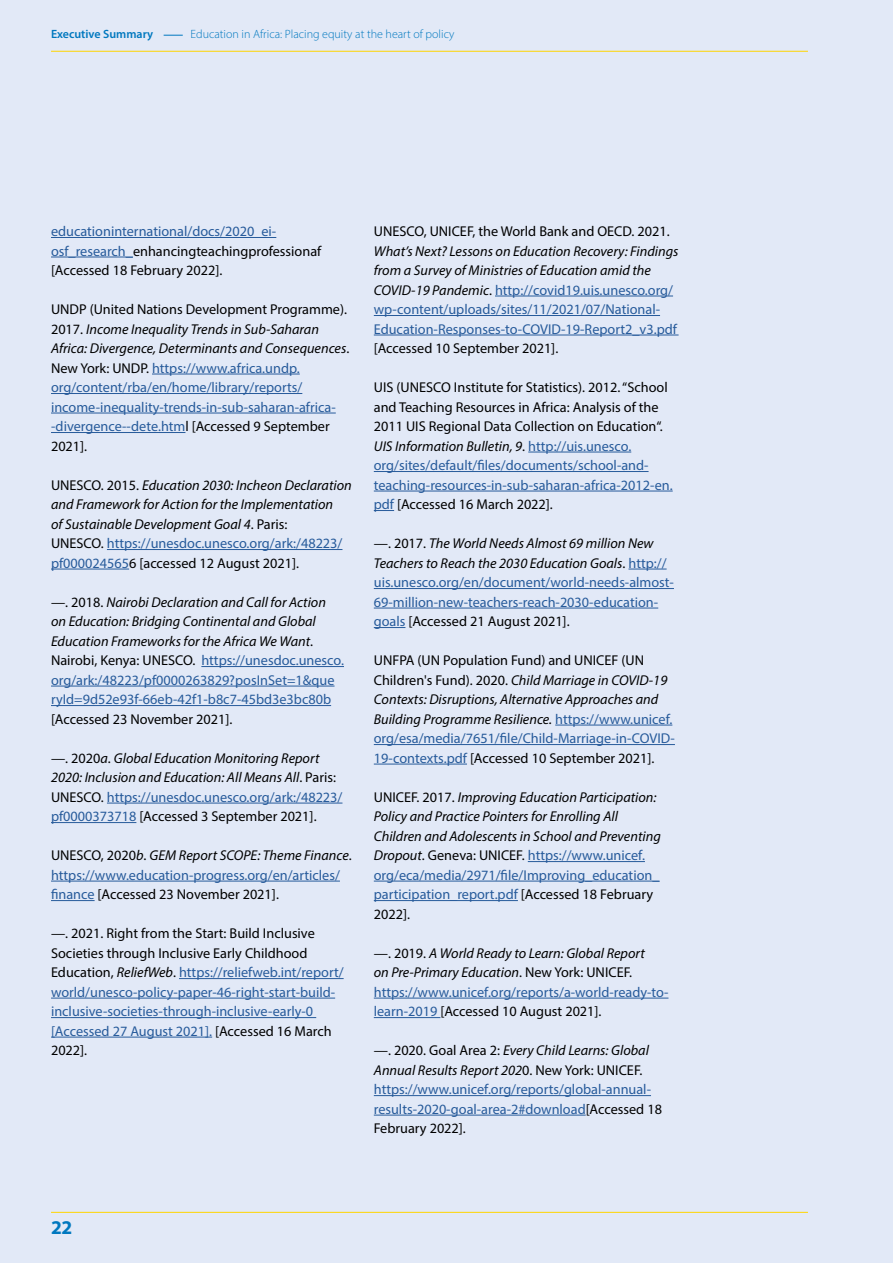
<style>
.page{position:relative;width:893px;height:1263px;background:#e2e9f7}
.page>*{position:absolute;margin:0;border:0;box-sizing:border-box;transform-origin:0 0}
.t1{font:700 19.5px "Myriad Pro";color:#0078bf}
.t2{font:14.25px/19.5px "Myriad Pro";color:#275b9b}
.t3{font:italic 14.25px/19.5px "Myriad Pro";color:#000}
.t4{font:14.25px/19.5px "Myriad Pro";color:#000}
.t5{font:300 12px "Myriad Pro";color:#0078bf}
.t6{font:600 12px "Myriad Pro";color:#0078bf}
.s1{color:#275b9b}
.s2{color:#000}
.s3{font-style:italic;color:#000}
.s4{font-style:normal}
.s5{font-style:normal;color:#275b9b}
.s6{font-style:italic}
</style>
<div class="page">
<hr style="left:51px;top:237px;width:225px;height:1px;background:#275b9b">
<hr style="left:51px;top:257px;width:82px;height:1px;background:#275b9b">
<hr style="left:152px;top:374px;width:148px;height:1px;background:#275b9b">
<hr style="left:51px;top:393px;width:251px;height:1px;background:#275b9b">
<hr style="left:51px;top:413px;width:285px;height:1px;background:#275b9b">
<hr style="left:51px;top:432px;width:134px;height:1px;background:#275b9b">
<hr style="left:107px;top:549px;width:235px;height:1px;background:#275b9b">
<hr style="left:51px;top:569px;width:78px;height:1px;background:#275b9b">
<hr style="left:201px;top:666px;width:143px;height:1px;background:#275b9b">
<hr style="left:51px;top:686px;width:284px;height:1px;background:#275b9b">
<hr style="left:51px;top:705px;width:280px;height:1px;background:#275b9b">
<hr style="left:107px;top:803px;width:235px;height:1px;background:#275b9b">
<hr style="left:51px;top:822px;width:85px;height:1px;background:#275b9b">
<hr style="left:51px;top:881px;width:289px;height:1px;background:#275b9b">
<hr style="left:51px;top:900px;width:44px;height:1px;background:#275b9b">
<hr style="left:179px;top:978px;width:165px;height:1px;background:#275b9b">
<hr style="left:51px;top:998px;width:284px;height:1px;background:#275b9b">
<hr style="left:51px;top:1017px;width:265px;height:1px;background:#275b9b">
<hr style="left:51px;top:1037px;width:161px;height:1px;background:#275b9b">
<hr style="left:495px;top:296px;width:178px;height:1px;background:#275b9b">
<hr style="left:374px;top:315px;width:286px;height:1px;background:#275b9b">
<hr style="left:374px;top:335px;width:305px;height:1px;background:#275b9b">
<hr style="left:528px;top:452px;width:103px;height:1px;background:#275b9b">
<hr style="left:374px;top:471px;width:275px;height:1px;background:#275b9b">
<hr style="left:374px;top:491px;width:299px;height:1px;background:#275b9b">
<svg style="left:374px;top:510px;width:20px;height:1px"></svg>
<hr style="left:628px;top:569px;width:39px;height:1px;background:#275b9b">
<hr style="left:374px;top:588px;width:300px;height:1px;background:#275b9b">
<hr style="left:374px;top:608px;width:284px;height:1px;background:#275b9b">
<hr style="left:374px;top:627px;width:31px;height:1px;background:#275b9b">
<hr style="left:555px;top:725px;width:117px;height:1px;background:#275b9b">
<hr style="left:374px;top:744px;width:301px;height:1px;background:#275b9b">
<hr style="left:374px;top:764px;width:93px;height:1px;background:#275b9b">
<hr style="left:528px;top:861px;width:117px;height:1px;background:#275b9b">
<hr style="left:374px;top:881px;width:286px;height:1px;background:#275b9b">
<hr style="left:374px;top:900px;width:144px;height:1px;background:#275b9b">
<hr style="left:374px;top:998px;width:294px;height:1px;background:#275b9b">
<hr style="left:374px;top:1017px;width:66px;height:1px;background:#275b9b">
<hr style="left:374px;top:1095px;width:277px;height:1px;background:#275b9b">
<hr style="left:374px;top:1115px;width:212px;height:1px;background:#275b9b">
<svg style="left:164px;top:35px;width:19px;height:1px"></svg>
<hr style="left:51px;top:1212px;width:757px;height:1px;background:#ffd500">
<hr style="left:51px;top:51px;width:757px;height:1px;background:#ffd500">
<p class="t6" style="left:51px;top:27px;width:104px">Executive Summary</p>
<p class="t5" style="left:191px;top:27px;width:265px">Education in Africa: Placing equity at the heart of policy</p>
<p class="t4" style="left:51px;top:221px;width:272px"><span class="s1">educationinternational/docs/2020_ei&shy;osf_research_</span>enhancingteachingprofessionaf [Accessed 18 February 2022].</p>
<p class="t2" style="left:51px;top:299px;width:300px"><span class="s2">UNDP (United Nations Development Programme).<br>2017.</span> <span class="s3">Income Inequality Trends in Sub-Saharan Africa: Divergence, Determinants and Consequences</span><span class="s2">.<br>New York: UNDP.</span> https://www.africa.undp. org/content/rba/en/home/library/reports/ income-inequality-trends-in-sub-saharan-africa--divergence--dete.htm<span class="s2">l [Accessed 9 September 2021].</span></p>
<p class="t3" style="left:51px;top:475px;width:302px"><span class="s4">UNESCO. 2015.</span> Education 2030: Incheon Declaration and Framework for Action for the Implementation<br>of Sustainable Development Goal 4<span class="s4">. Paris:<br>UNESCO.</span> <span class="s5">https://unesdoc.unesco.org/ark:/48223/ pf000024565</span><span class="s4">6 [accessed 12 August 2021].</span></p>
<p class="t3" style="left:51px;top:592px;width:294px"><span class="s4">—. 2018.</span> Nairobi Declaration and Call for Action on Education: Bridging Continental and Global Education Frameworks for the Africa We Want<span class="s4">.<br>Nairobi, Kenya: UNESCO.</span> <span class="s5">https://unesdoc.unesco. org/ark:/48223/pf0000263829?posInSet=1&amp;que ryId=9d52e93f-66eb-42f1-b8c7-45bd3e3bc80b</span></p>
<p class="t4" style="left:51px;top:709px;width:183px">[Accessed 23 November 2021].</p>
<p class="t3" style="left:51px;top:748px;width:293px"><span class="s4">—. 2020</span>a<span class="s4">.</span> Global Education Monitoring Report 2020: Inclusion and Education: All Means All<span class="s4">. Paris:<br>UNESCO.</span> <span class="s5">https://unesdoc.unesco.org/ark:/48223/ pf0000373718</span> <span class="s4">[Accessed 3 September 2021].</span></p>
<p class="t2" style="left:51px;top:845px;width:302px"><span class="s2">UNESCO, 2020</span><span class="s3">b</span><span class="s2">.</span> <span class="s3">GEM Report SCOPE: Theme Finance</span><span class="s2">. </span>https://www.education-progress.org/en/articles/ finance <span class="s2">[Accessed 23 November 2021].</span></p>
<p class="t2" style="left:51px;top:923px;width:294px"><span class="s2">—. 2021. Right from the Start: Build Inclusive Societies through Inclusive Early Childhood Education,</span> <span class="s3">ReliefWeb</span><span class="s2">.</span> https://reliefweb.int/report/ world/unesco-policy-paper-46-right-start-build&shy;inclusive-societies-through-inclusive-early-0 [Accessed 27 August 2021]. <span class="s2">[Accessed 16 March 2022].</span></p>
<p class="t4" style="left:374px;top:221px;width:297px">UNESCO, UNICEF, the World Bank and OECD. 2021.</p>
<p class="t2" style="left:374px;top:241px;width:306px"><span class="s3">What’s Next? Lessons on Education Recovery: Findings from a Survey of Ministries of Education amid the COVID-19 Pandemic</span><span class="s2">.</span> http://covid19.uis.unesco.org/ wp-content/uploads/sites/11/2021/07/National-Education-Responses-to-COVID-19-Report2_v3.pdf</p>
<p class="t4" style="left:374px;top:338px;width:186px">[Accessed 10 September 2021].</p>
<p class="t4" style="left:374px;top:377px;width:300px">UIS (UNESCO Institute for Statistics). 2012. “School and Teaching Resources in Africa: Analysis of the 2011 UIS Regional Data Collection on Education“.<br><span class="s6">UIS Information Bulletin, 9</span>. <span class="s1">http://uis.unesco. org/sites/default/files/documents/school-and&shy;teaching-resources-in-sub-saharan-africa-2012-en. pdf</span> [Accessed 16 March 2022].</p>
<p class="t2" style="left:374px;top:533px;width:302px"><span class="s2">—. 2017.</span> <span class="s3">The World Needs Almost 69 million New Teachers to Reach the 2030 Education Goals</span><span class="s2">.</span> http:// uis.unesco.org/en/document/world-needs-almost-69-million-new-teachers-reach-2030-education&shy;goals <span class="s2">[Accessed 21 August 2021].</span></p>
<p class="t3" style="left:374px;top:650px;width:303px"><span class="s4">UNFPA (UN Population Fund) and UNICEF (UN Children's Fund). 2020.</span> Child Marriage in COVID-19<br>Contexts: Disruptions, Alternative Approaches and Building Programme Resilience. <span class="s5">https://www.unicef. org/esa/media/7651/file/Child-Marriage-in-COVID-19-contexts.pdf</span> <span class="s4">[Accessed 10 September 2021].</span></p>
<p class="t3" style="left:374px;top:787px;width:288px"><span class="s4">UNICEF. 2017.</span> Improving Education Participation:<br>Policy and Practice Pointers for Enrolling All Children and Adolescents in School and Preventing Dropout<span class="s4">. Geneva: UNICEF.</span> <span class="s5">https://www.unicef. org/eca/media/2971/file/Improving_education_ participation_report.pdf</span> <span class="s4">[Accessed 18 February 2022].</span></p>
<p class="t2" style="left:374px;top:943px;width:296px"><span class="s2">—. 2019.</span> <span class="s3">A World Ready to Learn: Global Report<br>on Pre-Primary Education</span><span class="s2">. New York: UNICEF. </span>https://www.unicef.org/reports/a-world-ready-to&shy;learn-2019 <span class="s2">[Accessed 10 August 2021].</span></p>
<p class="t2" style="left:374px;top:1040px;width:290px"><span class="s2">—. 2020. Goal Area 2:</span> <span class="s3">Every Child Learns: Global Annual Results Report 202</span><span class="s2">0. New York: UNICEF. </span>https://www.unicef.org/reports/global-annual&shy;results-2020-goal-area-2#download<span class="s2">[Accessed 18<br>February 2022].</span></p>
<h1 class="t1" style="left:51px;top:1215px;width:23px">22</h1>
</div>
